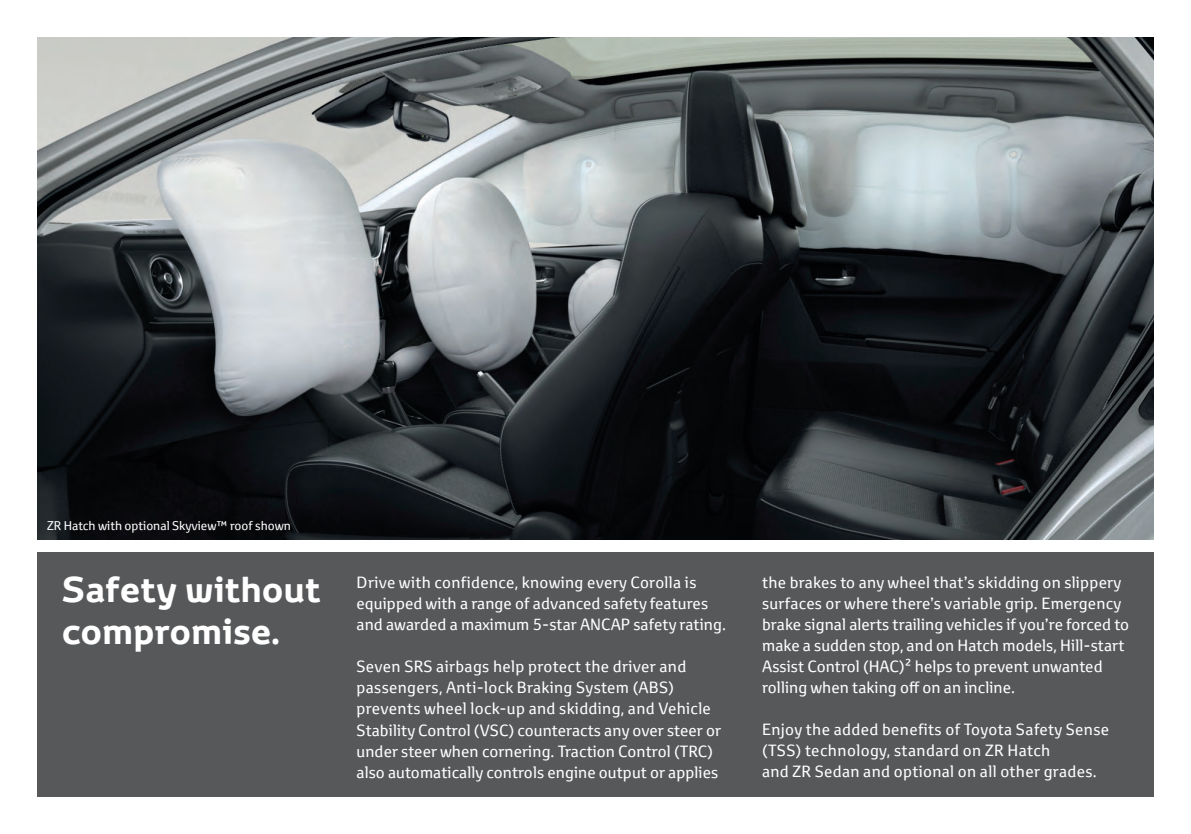
<style>
.page{position:relative;width:1191px;height:834px;background:#fff}
.page>*{position:absolute;margin:0;border:0;box-sizing:border-box;transform-origin:0 0}
.Heading_White{font:700 35px/42px "Toyota Display";letter-spacing:.015em;color:#fff}
.Multi-Column_Body_Bl{font:15.75px/21px "Toyota Text";letter-spacing:.005em;color:#fff}
.t1{font:12.25px "Toyota Text";color:#fff}
</style>
<div class="page">
<img style="left:37px;top:37px;width:1116px;height:502px">
<div style="left:37px;top:551px;width:1116px;height:245px;background:#57585a"></div>
<p class="t1" style="left:47px;top:517px;width:245px">ZR Hatch with optional Skyview™ roof shown</p>
<p class="Heading_White" style="left:62px;top:567px;width:260px">Safety without compromise.</p>
<p class="Multi-Column_Body_Bl" style="left:356px;top:572px;width:371px">Drive with confidence, knowing every Corolla is equipped with a range of advanced safety features and awarded a maximum 5-star ANCAP safety rating.</p>
<p class="Multi-Column_Body_Bl" style="left:356px;top:656px;width:366px">Seven SRS airbags help protect the driver and passengers, Anti-lock Braking System (ABS) prevents wheel lock-up and skidding, and Vehicle Stability Control (VSC) counteracts any over steer or under steer when cornering. Traction Control (TRC) also automatically controls engine output or applies</p>
<p class="Multi-Column_Body_Bl" style="left:762px;top:572px;width:368px">the brakes to any wheel that’s skidding on slippery surfaces or where there’s variable grip. Emergency brake signal alerts trailing vehicles if you’re forced to make a sudden stop, and on Hatch models, Hill-start Assist Control (HAC)2 helps to prevent unwanted rolling when taking off on an incline.</p>
<p class="Multi-Column_Body_Bl" style="left:762px;top:719px;width:349px">Enjoy the added benefits of Toyota Safety Sense (TSS) technology, standard on ZR Hatch<br>and ZR Sedan and optional on all other grades.</p>
</div>
